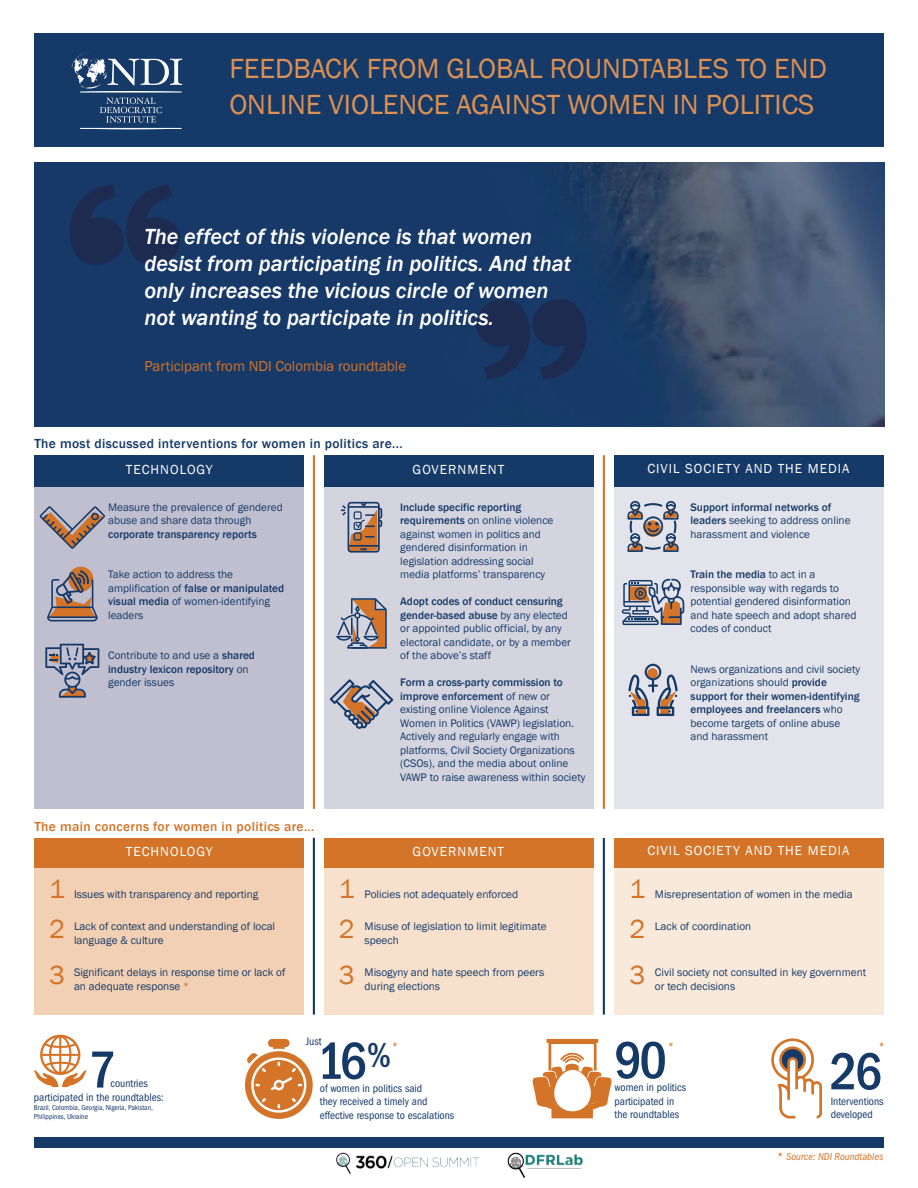
<style>
.page{position:relative;width:918px;height:1188px;background:#fff}
.page>*{position:absolute;margin:0;border:0;box-sizing:border-box;transform-origin:0 0}
.t1{font:500 condensed 54px "Franklin Gothic";color:#163a68}
.t2{font:28.5px/36px "Franklin Gothic";color:#dd9153}
.t3{font:27px "Franklin Gothic";color:#d37428}
.t4{font:italic 500 22.5px/27px "Franklin Gothic";color:#fff}
.t5{font:14.85px "Franklin Gothic";color:#d37428}
.t6{font:13.5px "Franklin Gothic";letter-spacing:.075em;color:#fff}
.t7{font:500 13.5px "Franklin Gothic";letter-spacing:.025em;color:#163a68}
.t8{font:500 13.5px "Franklin Gothic";letter-spacing:.025em;color:#d37428}
.t9{font:11.25px/13.5px "Franklin Gothic";color:#163a68}
.t10{font:condensed 11.25px/13.5px "Franklin Gothic";color:#163a68}
.t11{font:500 11.25px "Franklin Gothic";color:#163a68}
.t12{font:condensed 11.25px "Franklin Gothic";color:#d37428}
.t13{font:italic condensed 10.5px "Franklin Gothic";color:#d37428}
.t14{font:condensed 7.5px/9px "Franklin Gothic";color:#163a68}
.s1{font-weight:500}
.s2{font-stretch:condensed;color:#d37428}
.s3{font-style:normal;font-size:11.25px}
</style>
<div class="page">
<img style="left:34px;top:163px;width:850px;height:264px">
<div style="left:34px;top:867px;width:270px;height:148px;background:#f1d0b3"></div>
<div style="left:324px;top:867px;width:270px;height:148px;background:#f7e1cd"></div>
<div style="left:614px;top:867px;width:270px;height:148px;background:#f9e9da"></div>
<div style="left:34px;top:1138px;width:850px;height:10px;background:#163a68"></div>
<div style="left:34px;top:485px;width:270px;height:324px;background:#bfbfcf"></div>
<div style="left:34px;top:455px;width:270px;height:31px;background:#163a68"></div>
<div style="left:614px;top:485px;width:270px;height:324px;background:#e3e4eb"></div>
<div style="left:614px;top:455px;width:270px;height:31px;background:#163a68"></div>
<div style="left:324px;top:485px;width:270px;height:324px;background:#d4d4df"></div>
<div style="left:324px;top:455px;width:270px;height:31px;background:#163a68"></div>
<hr style="left:313px;top:455px;width:2px;height:354px;background:#d37428">
<hr style="left:603px;top:455px;width:2px;height:354px;background:#d37428">
<div style="left:34px;top:838px;width:270px;height:29px;background:#d37428"></div>
<div style="left:614px;top:838px;width:270px;height:29px;background:#d37428"></div>
<div style="left:324px;top:838px;width:270px;height:29px;background:#d37428"></div>
<hr style="left:313px;top:838px;width:2px;height:177px;background:#163a68">
<hr style="left:603px;top:838px;width:2px;height:177px;background:#163a68">
<img style="left:336px;top:1152px;width:144px;height:22px">
<img style="left:507px;top:1152px;width:76px;height:26px">
<svg style="left:532px;top:1039px;width:80px;height:79px"></svg>
<svg style="left:40px;top:506px;width:65px;height:43px"></svg>
<div style="left:68px;top:567px;width:25px;height:25px;background:#d37428;border-radius:50%"></div>
<svg style="left:47px;top:570px;width:51px;height:51px"></svg>
<svg style="left:45px;top:644px;width:54px;height:54px"></svg>
<svg style="left:341px;top:502px;width:41px;height:51px"></svg>
<svg style="left:330px;top:679px;width:63px;height:50px"></svg>
<svg style="left:628px;top:501px;width:51px;height:51px"></svg>
<svg style="left:622px;top:579px;width:62px;height:46px"></svg>
<svg style="left:628px;top:664px;width:50px;height:52px"></svg>
<svg style="left:336px;top:598px;width:51px;height:51px"></svg>
<div style="left:34px;top:33px;width:850px;height:114px;background:#163a68"></div>
<svg style="left:72px;top:53px;width:110px;height:39px"></svg>
<svg style="left:80px;top:98px;width:102px;height:31px"></svg>
<svg style="left:69px;top:185px;width:111px;height:80px;background:#1a3058"></svg>
<svg style="left:476px;top:299px;width:111px;height:81px;background:#1a3058"></svg>
<svg style="left:34px;top:1035px;width:53px;height:52px"></svg>
<svg style="left:245px;top:1039px;width:68px;height:80px"></svg>
<svg style="left:771px;top:1038px;width:51px;height:81px"></svg>
<h2 class="t2" style="left:229px;top:51px;width:599px">FEEDBACK FROM GLOBAL ROUNDTABLES TO END<br>ONLINE VIOLENCE AGAINST WOMEN IN POLITICS</h2>
<h3 class="t4" style="left:144px;top:223px;width:428px">The effect of this violence is that women desist from participating in politics. And that only increases the vicious circle of women not wanting to participate in politics.</h3>
<h3 class="t5" style="left:144px;top:357px;width:263px">Participant from NDI Colombia roundtable</h3>
<p class="t7" style="left:34px;top:435px;width:370px">The most discussed interventions for women in politics are...</p>
<p class="t6" style="left:126px;top:461px;width:88px">TECHNOLOGY</p>
<p class="t6" style="left:413px;top:461px;width:93px">GOVERNMENT</p>
<p class="t6" style="left:647px;top:460px;width:204px">CIVIL SOCIETY AND THE MEDIA</p>
<p class="t9" style="left:108px;top:501px;width:176px">Measure the prevalence of gendered abuse and share data through</p>
<p class="t11" style="left:108px;top:527px;width:150px">corporate transparency reports</p>
<p class="t9" style="left:108px;top:568px;width:178px">Take action to address the amplification of <span class="s1">false or manipulated visual media</span> of women-identifying leaders</p>
<p class="t9" style="left:108px;top:649px;width:148px">Contribute to and use a <span class="s1">shared industry lexicon repository</span> on gender issues</p>
<p class="t8" style="left:34px;top:818px;width:282px">The main concerns for women in politics are...</p>
<p class="t9" style="left:400px;top:501px;width:155px"><span class="s1">Include specific reporting requirements</span> on online violence against women in politics and gendered disinformation in legislation addressing social media platforms’ transparency</p>
<p class="t9" style="left:400px;top:595px;width:172px"><span class="s1">Adopt codes of conduct censuring gender-based abuse</span> by any elected or appointed public official, by any electoral candidate, or by a member of the above’s staff</p>
<p class="t9" style="left:400px;top:676px;width:187px"><span class="s1">Form a cross-party commission to improve enforcement</span> of new or existing online Violence Against Women in Politics (VAWP) legislation.<br>Actively and regularly engage with platforms, Civil Society Organizations (CSOs), and the media about online VAWP to raise awareness within society</p>
<p class="t9" style="left:691px;top:501px;width:161px"><span class="s1">Support informal networks of leaders</span> seeking to address online harassment and violence</p>
<p class="t9" style="left:691px;top:568px;width:167px"><span class="s1">Train the media</span> to act in a responsible way with regards to potential gendered disinformation and hate speech and adopt shared codes of conduct</p>
<p class="t9" style="left:691px;top:663px;width:171px">News organizations and civil society organizations should <span class="s1">provide support for their women-identifying employees and freelancers</span> who become targets of online abuse and harassment</p>
<p class="t6" style="left:126px;top:843px;width:88px">TECHNOLOGY</p>
<p class="t6" style="left:413px;top:843px;width:93px">GOVERNMENT</p>
<p class="t6" style="left:647px;top:842px;width:204px">CIVIL SOCIETY AND THE MEDIA</p>
<h3 class="t3" style="left:49px;top:872px;width:17px">1</h3>
<p class="t9" style="left:74px;top:888px;width:186px">Issues with transparency and reporting</p>
<h3 class="t3" style="left:49px;top:912px;width:17px">2</h3>
<p class="t9" style="left:74px;top:920px;width:203px">Lack of context and understanding of local language &amp; culture</p>
<h3 class="t3" style="left:49px;top:958px;width:17px">3</h3>
<p class="t9" style="left:74px;top:966px;width:213px">Significant delays in response time or lack of an adequate response <span class="s2">*</span></p>
<h1 class="t1" style="left:89px;top:1039px;width:29px">7</h1>
<p class="t14" style="left:34px;top:1103px;width:121px">Brazil, Colombia, Georgia, Nigeria, Pakistan,<br>Philippines, Ukraine</p>
<p class="t10" style="left:34px;top:1077px;width:131px;text-indent:77px">countries participated in the roundtables:</p>
<h3 class="t3" style="left:339px;top:872px;width:17px">1</h3>
<p class="t9" style="left:365px;top:888px;width:155px">Policies not adequately enforced</p>
<h3 class="t3" style="left:339px;top:912px;width:17px">2</h3>
<p class="t9" style="left:365px;top:920px;width:183px">Misuse of legislation to limit legitimate speech</p>
<h3 class="t3" style="left:339px;top:958px;width:17px">3</h3>
<p class="t9" style="left:365px;top:966px;width:181px">Misogyny and hate speech from peers during elections</p>
<h3 class="t3" style="left:630px;top:872px;width:17px">1</h3>
<p class="t9" style="left:655px;top:888px;width:199px">Misrepresentation of women in the media</p>
<h3 class="t3" style="left:630px;top:912px;width:17px">2</h3>
<p class="t9" style="left:655px;top:920px;width:98px">Lack of coordination</p>
<h3 class="t3" style="left:630px;top:958px;width:17px">3</h3>
<p class="t9" style="left:655px;top:966px;width:213px">Civil society not consulted in key government or tech decisions</p>
<p class="t10" style="left:306px;top:1034px;width:17px">Just</p>
<h1 class="t1" style="left:614px;top:1030px;width:54px">90</h1>
<p class="t10" style="left:614px;top:1081px;width:73px">women in politics participated in the roundtables</p>
<p class="t12" style="left:392px;top:1039px;width:7px">*</p>
<p class="t12" style="left:668px;top:1040px;width:7px">*</p>
<p class="t12" style="left:879px;top:1040px;width:7px">*</p>
<h1 class="t1" style="left:317px;top:1030px;width:76px">16<sup>%</sup></h1>
<p class="t10" style="left:320px;top:1081px;width:136px">of women in politics said<br>they received a timely and effective response to escalations</p>
<h1 class="t1" style="left:830px;top:1041px;width:54px">26</h1>
<p class="t10" style="left:831px;top:1095px;width:55px">Interventions developed</p>
<p class="t13" style="left:777px;top:1150px;width:107px"><span class="s3">*</span> Source: NDI Roundtables</p>
</div>
